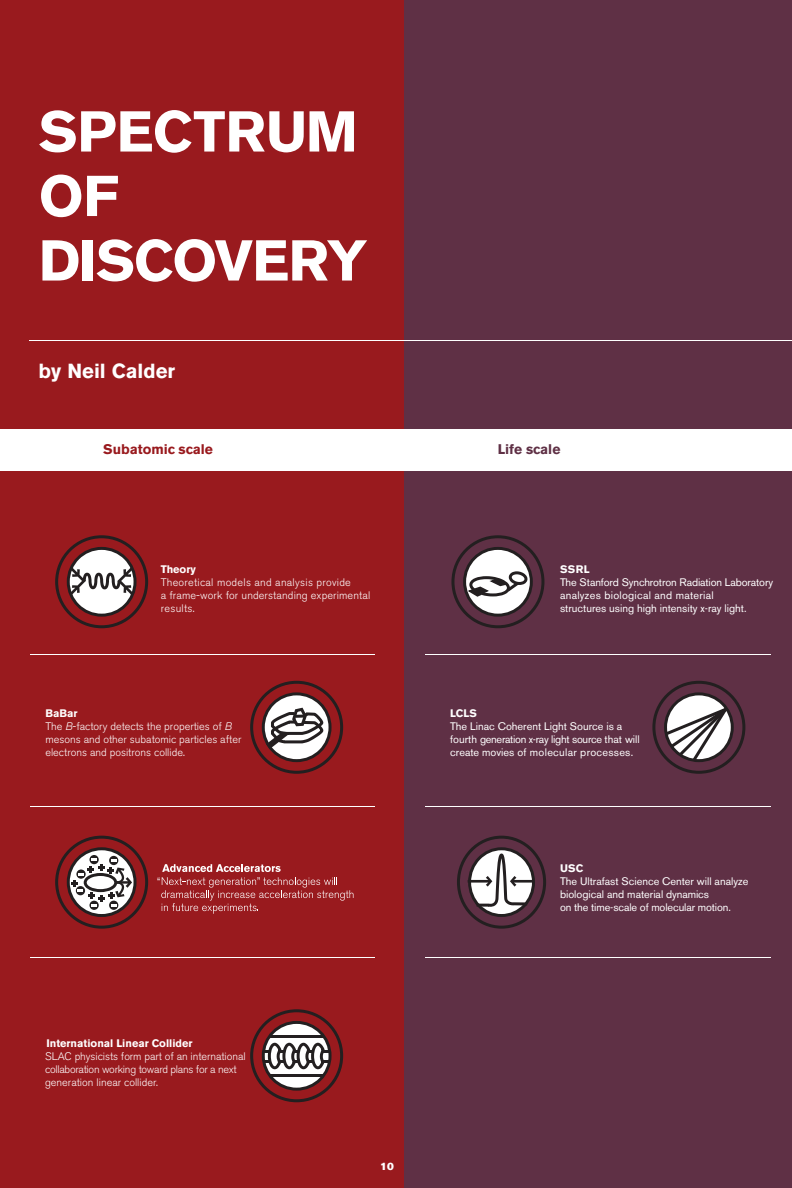
<style>
.page{position:relative;width:792px;height:1188px;background:#fff}
.page>*{position:absolute;margin:0;border:0;box-sizing:border-box;transform-origin:0 0}
.t1{font:700 57px/64.5px "Akzidenz Grotesk BE";letter-spacing:-.01em;color:#fff}
.t2{font:700 20.25px "Akzidenz Grotesk BE";color:#fff}
.t3{font:700 13.8px "Akzidenz Grotesk BE";color:#991a1e}
.t4{font:700 13.8px "Akzidenz Grotesk BE";color:#5f3045}
.t5{font:10.8px/13px "Akzidenz Grotesk BE";color:#fff}
.t6{font:10.8px/13px "Akzidenz Grotesk BE Light Os F";color:#fff}
.t7{font:10.8px/13px "Akzidenz Grotesk BE Light Os F";letter-spacing:.02em;color:#fff}
.t8{font:700 10.8px "Akzidenz Grotesk BE";color:#fff}
.t9{font:10.5px "Akzidenz Grotesk BE Super";color:#fff}
.s1{font-family:"Akzidenz Grotesk BE Lig It Os F"}
</style>
<div class="page">
<div style="left:400px;top:0;width:392px;height:1188px;background:#5f3045"></div>
<div style="left:0;top:0;width:403px;height:1188px;background:#991a1e"></div>
<svg style="left:161px;top:864px;width:193px;height:50px"></svg>
<div style="left:0;top:430px;width:792px;height:41px;background:#fff"></div>
<hr style="left:30px;top:654px;width:345px;height:1px;background:#fff">
<hr style="left:30px;top:340px;width:762px;height:1px;background:#fff">
<hr style="left:426px;top:654px;width:345px;height:1px;background:#fff">
<hr style="left:30px;top:806px;width:345px;height:1px;background:#fff">
<hr style="left:426px;top:806px;width:345px;height:1px;background:#fff">
<hr style="left:30px;top:957px;width:345px;height:1px;background:#fff">
<hr style="left:426px;top:957px;width:345px;height:1px;background:#fff">
<svg style="left:55px;top:535px;width:93px;height:93px"></svg>
<svg style="left:451px;top:535px;width:93px;height:93px"></svg>
<svg style="left:652px;top:681px;width:93px;height:93px"></svg>
<svg style="left:457px;top:836px;width:89px;height:93px"></svg>
<svg style="left:250px;top:681px;width:93px;height:93px"></svg>
<svg style="left:55px;top:836px;width:93px;height:93px"></svg>
<svg style="left:250px;top:1009px;width:93px;height:93px"></svg>
<hr style="left:269px;top:1035px;width:55px;height:3px;background:#231f20">
<hr style="left:270px;top:1074px;width:53px;height:3px;background:#231f20">
<h1 class="t1" style="left:39px;top:105px;width:330px">SPECTRUM<br>OF<br>DISCOVERY</h1>
<h2 class="t2" style="left:39px;top:364px;width:138px">by Neil Calder</h2>
<p class="t3" style="left:103px;top:444px;width:111px">Subatomic scale</p>
<p class="t4" style="left:498px;top:444px;width:64px">Life scale</p>
<p class="t8" style="left:161px;top:565px;width:37px">Theory</p>
<p class="t7" style="left:161px;top:577px;width:211px">Theoretical models and analysis provide<br>a frame-work for understanding experimental results.</p>
<p class="t8" style="left:45px;top:709px;width:34px">BaBar</p>
<p class="t6" style="left:45px;top:721px;width:198px">The <span class="s1">B</span>-factory detects the properties of <span class="s1">B </span>mesons and other subatomic particles after electrons and positrons collide.</p>
<p class="t6" style="left:157px;top:876px;width:5px">“</p>
<p class="t8" style="left:46px;top:1040px;width:148px">International Linear Collider</p>
<p class="t6" style="left:45px;top:1051px;width:202px">SLAC physicists form part of an international collaboration working toward plans for a next generation linear collider.</p>
<p class="t9" style="left:380px;top:1163px;width:15px">10</p>
<p class="t8" style="left:560px;top:565px;width:31px">SSRL</p>
<p class="t5" style="left:560px;top:577px;width:215px">The Stanford Synchrotron Radiation Laboratory analyzes biological and material<br>structures using high intensity x-ray light.</p>
<p class="t8" style="left:450px;top:709px;width:28px">LCLS</p>
<p class="t5" style="left:450px;top:721px;width:191px">The Linac Coherent Light Source is a fourth generation x-ray light source that will create movies of molecular processes.</p>
<p class="t8" style="left:560px;top:864px;width:25px">USC</p>
<p class="t5" style="left:560px;top:876px;width:190px">The Ultrafast Science Center will analyze biological and material dynamics<br>on the time-scale of molecular motion.</p>
</div>
